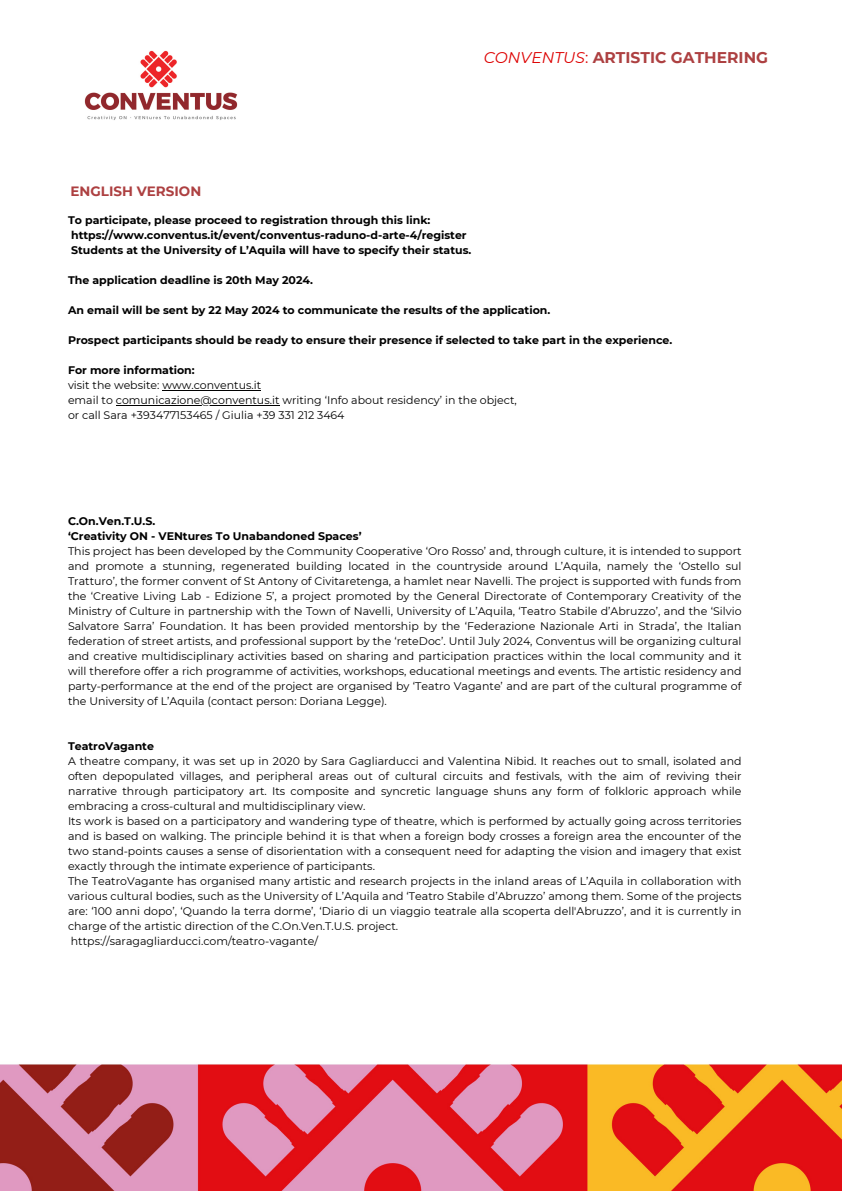
<style>
.page{position:relative;width:842px;height:1191px;background:#fff}
.page>*{position:absolute;margin:0;border:0;box-sizing:border-box;transform-origin:0 0}
.t1{font:700 15.5px "Montserrat";color:#ad4041}
.t2{font:700 13.5px "Montserrat";color:#ad4041}
.t3{font:11px/15px "Montserrat";color:#000}
.t4{font:700 11px/15px "Montserrat";color:#000}
.s1{font-weight:400;font-style:italic;color:#d00}
.s2{font-weight:400;color:#d00}
</style>
<div class="page">
<hr style="left:162px;top:390px;width:99px;height:1px;background:#000">
<hr style="left:116px;top:405px;width:163px;height:1px;background:#000">
<img style="left:84px;top:50px;width:153px;height:70px">
<img style="left:0;top:1064px;width:842px;height:126px">
<p class="t2" style="left:71px;top:183px;width:132px">ENGLISH VERSION</p>
<h1 class="t1" style="left:484px;top:48px;width:286px"><span class="s1">CONVENTUS</span><span class="s2">:</span> ARTISTIC GATHERING</h1>
<p class="t4" style="left:68px;top:213px;width:405px">To participate, please proceed to registration through this link: https://www.conventus.it/event/conventus-raduno-d-arte-4/register<br>Students at the University of L’Aquila will have to specify their status.</p>
<p class="t4" style="left:68px;top:273px;width:247px">The application deadline is 20th May 2024.</p>
<p class="t4" style="left:68px;top:303px;width:484px">An email will be sent by 22 May 2024 to communicate the results of the application.</p>
<p class="t4" style="left:68px;top:333px;width:606px">Prospect participants should be ready to ensure their presence if selected to take part in the experience.</p>
<p class="t4" style="left:68px;top:363px;width:128px">For more information:</p>
<p class="t3" style="left:68px;top:378px;width:450px">visit the website: www.conventus.it<br>email to comunicazione@conventus.it writing ‘Info about residency’ in the object, or call Sara +393477153465 / Giulia +39 331 212 3464</p>
<p class="t4" style="left:68px;top:513px;width:295px">C.On.Ven.T.U.S.<br>‘Creativity ON - VENtures To Unabandoned Spaces’</p>
<p class="t3" style="left:68px;top:543px;width:675px;text-align:justify">This project has been developed by the Community Cooperative ‘Oro Rosso’ and, through culture, it is intended to support and promote a stunning, regenerated building located in the countryside around L’Aquila, namely the ‘Ostello sul Tratturo’, the former convent of St Antony of Civitaretenga, a hamlet near Navelli. The project is supported with funds from the ‘Creative Living Lab - Edizione 5’, a project promoted by the General Directorate of Contemporary Creativity of the Ministry of Culture in partnership with the Town of Navelli, University of L’Aquila, ‘Teatro Stabile d’Abruzzo’, and the ‘Silvio Salvatore Sarra’ Foundation. It has been provided mentorship by the ‘Federazione Nazionale Arti in Strada’, the Italian federation of street artists, and professional support by the ‘reteDoc’. Until July 2024, Conventus will be organizing cultural and creative multidisciplinary activities based on sharing and participation practices within the local community and it will therefore offer a rich programme of activities, workshops, educational meetings and events. The artistic residency and party-performance at the end of the project are organised by ‘Teatro Vagante’ and are part of the cultural programme of the University of L’Aquila (contact person: Doriana Legge).</p>
<p class="t4" style="left:68px;top:738px;width:88px">TeatroVagante</p>
<p class="t3" style="left:68px;top:753px;width:675px">A theatre company, it was set up in 2020 by Sara Gagliarducci and Valentina Nibid. It reaches out to small, isolated and often depopulated villages, and peripheral areas out of cultural circuits and festivals, with the aim of reviving their narrative through participatory art. Its composite and syncretic language shuns any form of folkloric approach while embracing a cross-cultural and multidisciplinary view.<br>Its work is based on a participatory and wandering type of theatre, which is performed by actually going across territories and is based on walking. The principle behind it is that when a foreign body crosses a foreign area the encounter of the two stand-points causes a sense of disorientation with a consequent need for adapting the vision and imagery that exist exactly through the intimate experience of participants.<br>The TeatroVagante has organised many artistic and research projects in the inland areas of L’Aquila in collaboration with various cultural bodies, such as the University of L’Aquila and ‘Teatro Stabile d’Abruzzo’ among them. Some of the projects are: ‘100 anni dopo’, ‘Quando la terra dorme’, ‘Diario di un viaggio teatrale alla scoperta dell'Abruzzo’, and it is currently in charge of the artistic direction of the C.On.Ven.T.U.S. project.<br>https://saragagliarducci.com/teatro-vagante/</p>
</div>
